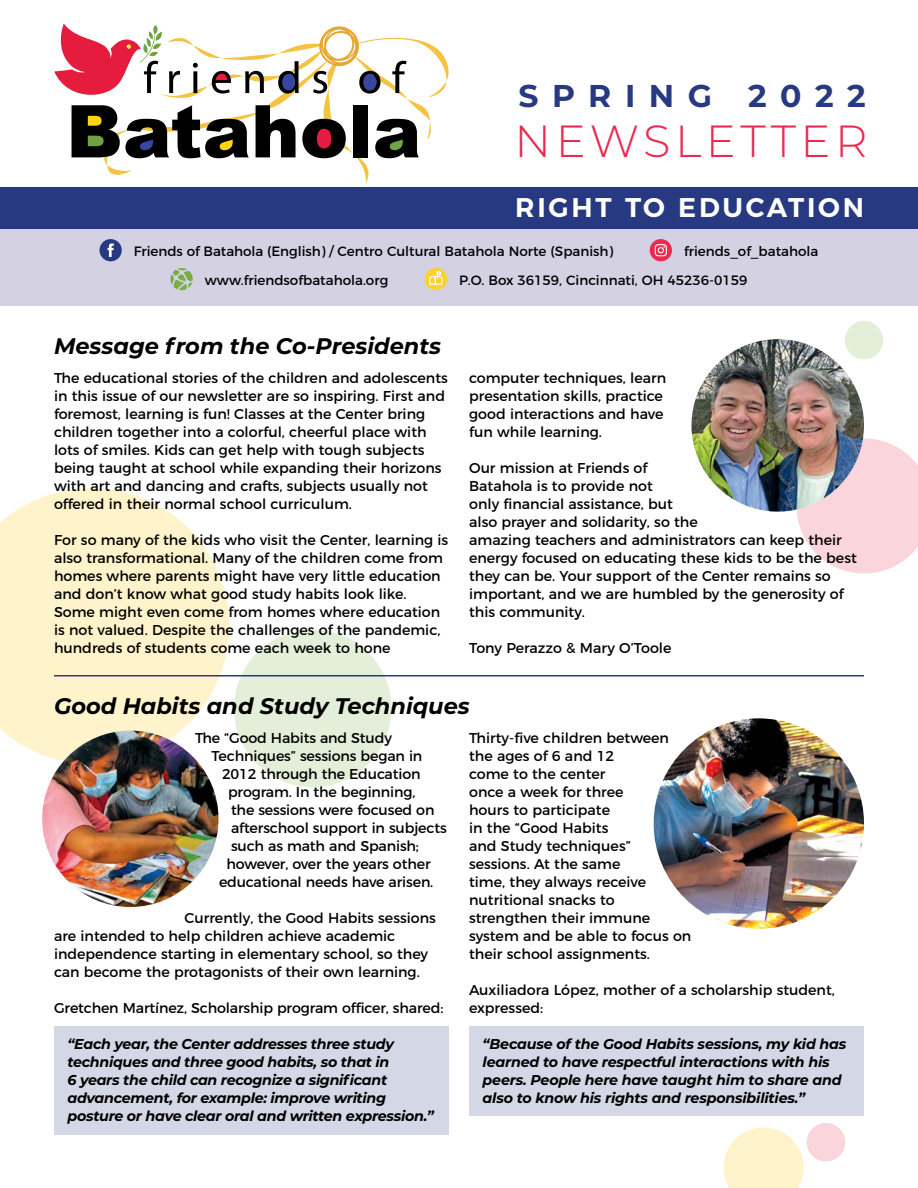
<style>
.page{position:relative;width:918px;height:1188px;background:#fff}
.page>*{position:absolute;margin:0;border:0;box-sizing:border-box;transform-origin:0 0}
.body_copy{font:300 45px "Montserrat";letter-spacing:.1em;color:#e92b51}
.body_copy-2{font:700 31.5px "Montserrat";letter-spacing:.43em;color:#273a81}
.body_copy-3{font:600 27px "Montserrat";letter-spacing:.1em;color:#fff}
.t1{font:italic 700 22.5px "Montserrat";color:#000}
.body{font:14.25px/18px "Montserrat";color:#000}
.quote_-_bold{font:italic 700 14.25px/18px "Montserrat";letter-spacing:-.02em;color:#000}
.quote_-_bold-2{font:14.25px/18px "Montserrat";letter-spacing:-.01em;color:#000}
.fob_broch_copy{font:13.5px "Montserrat";color:#000}
</style>
<div class="page">
<svg style="left:724px;top:1128px;width:80px;height:60px;background:#fef4d2"></svg>
<svg style="left:0;top:488px;width:229px;height:276px;background:#fdf4d1"></svg>
<svg style="left:797px;top:438px;width:121px;height:135px;background:#fadae0"></svg>
<div style="left:234px;top:630px;width:158px;height:157px;background:#e4efd9;border-radius:50%"></div>
<div style="left:845px;top:321px;width:38px;height:38px;background:#e4efd9;border-radius:50%"></div>
<div style="left:807px;top:1123px;width:38px;height:38px;background:#fad5dc;border-radius:50%"></div>
<div style="left:54px;top:1026px;width:395px;height:108px;background:#d4d8e6"></div>
<div style="left:469px;top:1026px;width:395px;height:90px;background:#d4d8e6"></div>
<div style="left:0;top:210px;width:918px;height:95px;background:#d3d1e2"></div>
<svg style="left:54px;top:23px;width:395px;height:160px"></svg>
<div style="left:324px;top:31px;width:33px;height:33px;border:2px solid #e6a732;border-radius:50%"></div>
<div style="left:0;top:188px;width:918px;height:41px;background:#273a81"></div>
<div style="left:100px;top:239px;width:22px;height:22px;background:#273a81;border-radius:11px"></div>
<svg style="left:108px;top:243px;width:6px;height:14px"></svg>
<div style="left:650px;top:239px;width:22px;height:22px;background:#e92b51;border-radius:50%"></div>
<svg style="left:655px;top:244px;width:12px;height:12px"></svg>
<svg style="left:171px;top:268px;width:22px;height:22px"></svg>
<div style="left:425px;top:268px;width:22px;height:22px;background:#fed22a;border-radius:50%"></div>
<svg style="left:429px;top:271px;width:14px;height:14px"></svg>
<hr style="left:54px;top:675px;width:810px;height:1px;background:#273a81">
<img style="left:42px;top:731px;width:177px;height:176px;border-radius:88px">
<img style="left:654px;top:718px;width:210px;height:211px;border-radius:105px">
<img style="left:691px;top:339px;width:173px;height:173px;border-radius:86px">
<p class="body_copy-2" style="left:518px;top:73px;width:349px">SPRING 2022</p>
<p class="body_copy" style="left:515px;top:111px;width:354px">NEWSLETTER</p>
<p class="body_copy-3" style="left:515px;top:185px;width:350px">RIGHT TO EDUCATION</p>
<p class="fob_broch_copy" style="left:134px;top:240px;width:481px">Friends of Batahola (English) / Centro Cultural Batahola Norte (Spanish)</p>
<p class="fob_broch_copy" style="left:684px;top:240px;width:136px">friends_of_batahola</p>
<p class="fob_broch_copy" style="left:205px;top:269px;width:185px">www.friendsofbatahola.org</p>
<p class="fob_broch_copy" style="left:459px;top:269px;width:290px">P.O. Box 36159, Cincinnati, OH 45236-0159</p>
<p class="t1" style="left:54px;top:330px;width:389px">Message from the Co-Presidents</p>
<p class="body" style="left:54px;top:368px;width:395px">The educational stories of the children and adolescents in this issue of our newsletter are so inspiring. First and foremost, learning is fun! Classes at the Center bring children together into a colorful, cheerful place with lots of smiles. Kids can get help with tough subjects being taught at school while expanding their horizons with art and dancing and crafts, subjects usually not offered in their normal school curriculum.</p>
<p class="body" style="left:54px;top:530px;width:396px">For so many of the kids who visit the Center, learning is also transformational. Many of the children come from homes where parents might have very little education and don’t know what good study habits look like.<br>Some might even come from homes where education is not valued. Despite the challenges of the pandemic, hundreds of students come each week to hone</p>
<p class="body" style="left:469px;top:368px;width:199px">computer techniques, learn presentation skills, practice good interactions and have fun while learning.</p>
<p class="body" style="left:469px;top:458px;width:389px">Our mission at Friends of<br>Batahola is to provide not<br>only financial assistance, but<br>also prayer and solidarity, so the<br>amazing teachers and administrators can keep their energy focused on educating these kids to be the best they can be. Your support of the Center remains so important, and we are humbled by the generosity of this community.</p>
<p class="body" style="left:469px;top:638px;width:204px">Tony Perazzo &amp; Mary O’Toole</p>
<p class="t1" style="left:54px;top:689px;width:417px">Good Habits and Study Techniques</p>
<p class="body" style="left:469px;top:727px;width:224px">Thirty-five children between the ages of 6 and 12<br>come to the center<br>once a week for three<br>hours to participate<br>in the “Good Habits<br>and Study techniques” sessions. At the same<br>time, they always receive nutritional snacks to strengthen their immune system and be able to focus on their school assignments.</p>
<p class="quote_-_bold-2" style="left:469px;top:979px;width:367px">Auxiliadora López, mother of a scholarship student, expressed:</p>
<p class="quote_-_bold" style="left:483px;top:1034px;width:365px">“Because of the Good Habits sessions, my kid has learned to have respectful interactions with his peers. People here have taught him to share and also to know his rights and responsibilities.”</p>
<p class="body" style="left:195px;top:727px;width:198px">The “Good Habits and Study</p>
<p class="body" style="left:212px;top:745px;width:212px">Techniques” sessions began in</p>
<p class="body" style="left:222px;top:763px;width:200px">2012 through the Education</p>
<p class="body" style="left:228px;top:781px;width:189px">program. In the beginning,</p>
<p class="body" style="left:231px;top:799px;width:205px">the sessions were focused on</p>
<p class="body" style="left:231px;top:817px;width:217px">afterschool support in subjects</p>
<p class="body" style="left:231px;top:835px;width:190px">such as math and Spanish;</p>
<p class="body" style="left:226px;top:853px;width:206px">however, over the years other</p>
<p class="body" style="left:219px;top:871px;width:216px">educational needs have arisen.</p>
<p class="body" style="left:54px;top:907px;width:383px;text-indent:130px">Currently, the Good Habits sessions are intended to help children achieve academic independence starting in elementary school, so they can become the protagonists of their own learning.</p>
<p class="quote_-_bold-2" style="left:54px;top:997px;width:391px">Gretchen Martínez, Scholarship program officer, shared:</p>
<p class="quote_-_bold" style="left:68px;top:1034px;width:368px">“Each year, the Center addresses three study techniques and three good habits, so that in<br>6 years the child can recognize a significant advancement, for example: improve writing posture or have clear oral and written expression.”</p>
</div>
